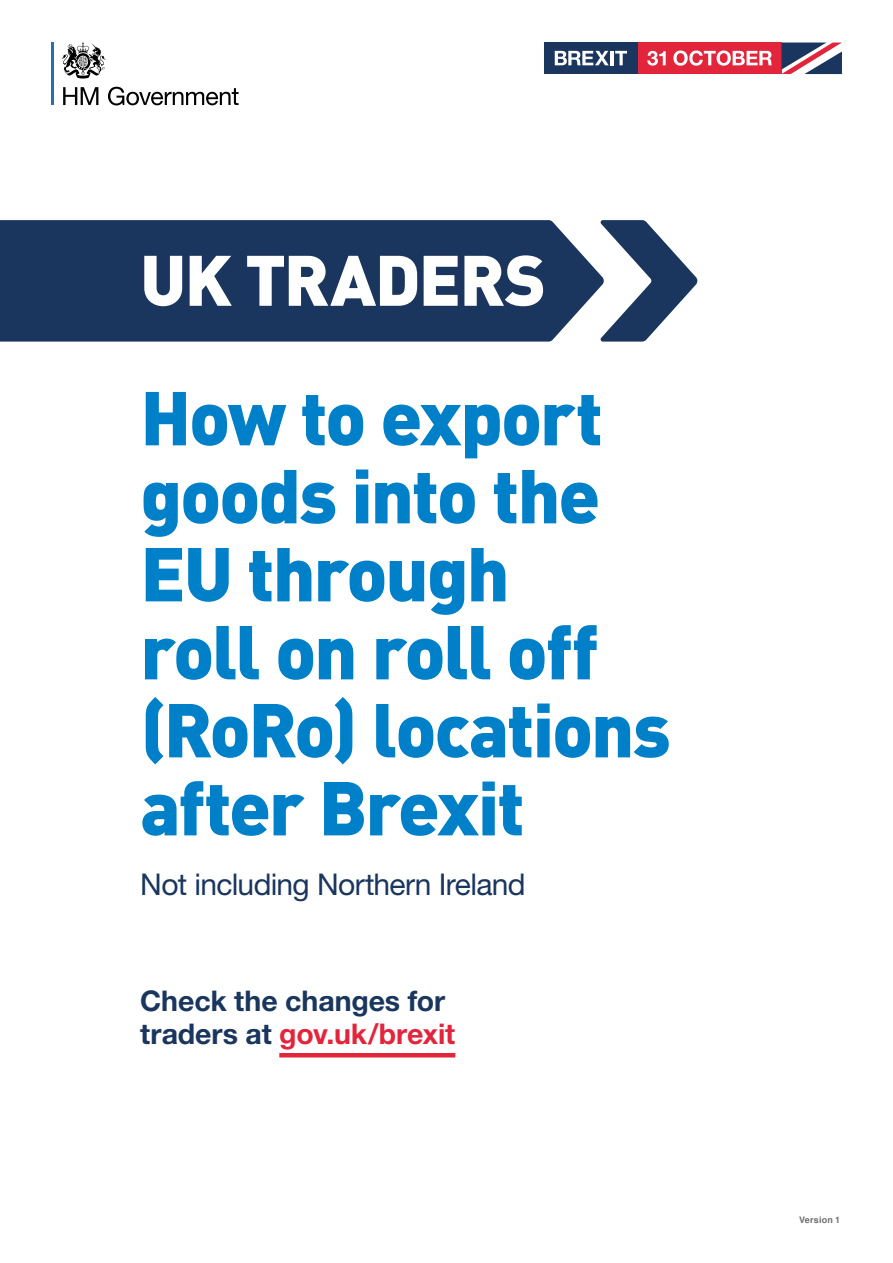
<style>
.page{position:relative;width:893px;height:1263px;background:#fff}
.page>*{position:absolute;margin:0;border:0;box-sizing:border-box;transform-origin:0 0}
.Heading_2{font:900 75px/78px "DIN";letter-spacing:-.03em;color:#0080c8}
.Heading_1_br{font:900 70.2px "DIN";letter-spacing:-.025em;color:#fff}
.Subheading{font:30px "Helvetica Neue";letter-spacing:-.025em;color:#1a365e}
.P_Body_copy{font:700 28.5px/33px "Helvetica Neue";letter-spacing:-.005em;color:#1a365e}
.P_Flow_chart_body_co{font:700 9px "Helvetica";letter-spacing:.015em;color:#6f6f6f}
.s1{color:#e3253b}
</style>
<div class="page">
<hr style="left:51px;top:43px;width:2px;height:62px;background:#2b6db5">
<svg style="left:63px;top:87px;width:35px;height:18px"></svg>
<svg style="left:108px;top:87px;width:131px;height:18px"></svg>
<svg style="left:62px;top:43px;width:44px;height:36px"></svg>
<div style="left:544px;top:43px;width:94px;height:31px;background:#1a365e"></div>
<div style="left:638px;top:43px;width:143px;height:31px;background:#e3253b"></div>
<svg style="left:781px;top:43px;width:61px;height:31px"></svg>
<svg style="left:647px;top:51px;width:19px;height:15px"></svg>
<svg style="left:673px;top:51px;width:99px;height:15px"></svg>
<svg style="left:555px;top:51px;width:54px;height:14px"></svg>
<hr style="left:610px;top:51px;width:3px;height:14px;background:#fff">
<svg style="left:615px;top:51px;width:12px;height:14px"></svg>
<svg style="left:604px;top:220px;width:94px;height:122px"></svg>
<div style="left:0;top:220px;width:604px;height:122px;background:#1a365e"></div>
<hr style="left:279px;top:1053px;width:176px;height:4px;background:#e3253b">
<h1 class="Heading_1_br" style="left:140px;top:233px;width:407px">UK TRADERS</h1>
<h2 class="Heading_2" style="left:140px;top:375px;width:532px">How to export goods into the<br>EU through<br>roll on roll off (RoRo) locations after Brexit</h2>
<h3 class="Subheading" style="left:140px;top:866px;width:387px">Not including Northern Ireland</h3>
<p class="P_Body_copy" style="left:140px;top:984px;width:316px">Check the changes for traders at <span class="s1">gov.uk/brexit</span></p>
<p class="P_Flow_chart_body_co" style="left:799px;top:1212px;width:43px">Version 1</p>
</div>
